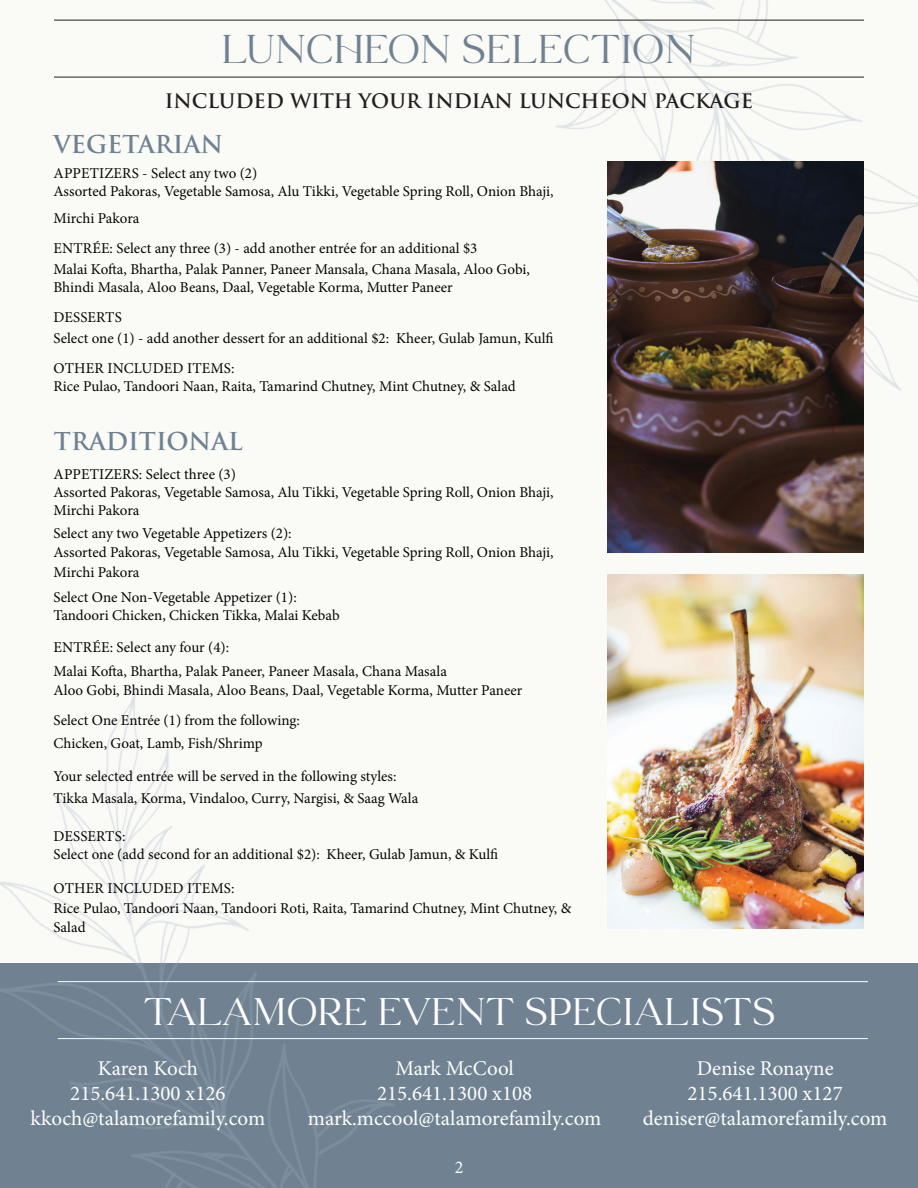
<style>
.page{position:relative;width:918px;height:1188px;background:#fff}
.page>*{position:absolute;margin:0;border:0;box-sizing:border-box;transform-origin:0 0}
.t1{font:36px "LE MORES COLLECTION SERIF Reg";color:#708292}
.t2{font:34.5px "LE MORES COLLECTION SERIF Reg";color:#fefefd}
.t3{font:700 24px "Trajan Pro";color:#708292}
.t4{font:21px/25.2px "Minion Pro";color:#fefefd;text-align:center}
.t5{font:700 19.5px "Trajan Pro";color:#231f20}
.t6{font:18px "Minion Pro";color:#fff}
.t7{font:15px/18px "Minion Pro";color:#040503}
</style>
<div class="page">
<div style="left:0;top:0;width:918px;height:963px;background:#f7f6f2"></div>
<div style="left:0;top:963px;width:918px;height:225px;background:#708292"></div>
<img style="left:0;top:613px;width:681px;height:575px">
<hr style="left:58px;top:1038px;width:810px;height:1px;background:#fefefd">
<hr style="left:58px;top:981px;width:810px;height:1px;background:#fff">
<img style="left:293px;top:0;width:625px;height:553px">
<img style="left:608px;top:161px;width:256px;height:392px">
<hr style="left:54px;top:77px;width:810px;height:1px;background:#231f20">
<hr style="left:54px;top:20px;width:810px;height:1px;background:#231f20">
<img style="left:608px;top:574px;width:256px;height:355px">
<h1 class="t1" style="left:222px;top:25px;width:475px">LUNCHEON SELECTION</h1>
<h3 class="t5" style="left:165px;top:89px;width:590px">INCLUDED WITH YOUR INDIAN LUNCHEON PACKAGE</h3>
<h3 class="t3" style="left:53px;top:129px;width:171px">VEGETARIAN</h3>
<p class="t7" style="left:53px;top:164px;width:502px">APPETIZERS - Select any two (2)<br>Assorted Pakoras, Vegetable Samosa, Alu Tikki, Vegetable Spring Roll, Onion Bhaji,</p>
<p class="t7" style="left:53px;top:203px;width:425px;line-height:30px">Mirchi Pakora<br>ENTRÉE: Select any three (3) - add another entrée for an additional $3</p>
<p class="t7" style="left:53px;top:260px;width:478px">Malai Kofta, Bhartha, Palak Panner, Paneer Mansala, Chana Masala, Aloo Gobi,<br>Bhindi Masala, Aloo Beans, Daal, Vegetable Korma, Mutter Paneer</p>
<p class="t7" style="left:53px;top:307px;width:502px;line-height:21px">DESSERTS<br>Select one (1) - add another dessert for an additional $2: Kheer, Gulab Jamun, Kulfi</p>
<p class="t7" style="left:53px;top:359px;width:464px">OTHER INCLUDED ITEMS:<br>Rice Pulao, Tandoori Naan, Raita, Tamarind Chutney, Mint Chutney, &amp; Salad</p>
<h3 class="t3" style="left:54px;top:426px;width:190px">TRADITIONAL</h3>
<p class="t7" style="left:53px;top:466px;width:502px">APPETIZERS: Select three (3)<br>Assorted Pakoras, Vegetable Samosa, Alu Tikki, Vegetable Spring Roll, Onion Bhaji,<br>Mirchi Pakora</p>
<p class="t7" style="left:53px;top:524px;width:502px;line-height:19.5px">Select any two Vegetable Appetizers (2):<br>Assorted Pakoras, Vegetable Samosa, Alu Tikki, Vegetable Spring Roll, Onion Bhaji,<br>Mirchi Pakora</p>
<p class="t7" style="left:53px;top:589px;width:288px">Select One Non-Vegetable Appetizer (1):<br>Tandoori Chicken, Chicken Tikka, Malai Kebab</p>
<p class="t7" style="left:53px;top:635px;width:395px;line-height:24px">ENTRÉE: Select any four (4):<br>Malai Kofta, Bhartha, Palak Paneer, Paneer Masala, Chana Masala</p>
<p class="t7" style="left:53px;top:676px;width:470px;line-height:30px">Aloo Gobi, Bhindi Masala, Aloo Beans, Daal, Vegetable Korma, Mutter Paneer<br>Select One Entrée (1) from the following:</p>
<p class="t7" style="left:53px;top:734px;width:211px">Chicken, Goat, Lamb, Fish/Shrimp</p>
<p class="t7" style="left:53px;top:765px;width:366px;line-height:22.5px">Your selected entrée will be served in the following styles:<br>Tikka Masala, Korma, Vindaloo, Curry, Nargisi, &amp; Saag Wala</p>
<p class="t7" style="left:53px;top:827px;width:446px">DESSERTS:<br>Select one (add second for an additional $2): Kheer, Gulab Jamun, &amp; Kulfi</p>
<p class="t7" style="left:53px;top:879px;width:519px;line-height:19.5px">OTHER INCLUDED ITEMS:<br>Rice Pulao, Tandoori Naan, Tandoori Roti, Raita, Tamarind Chutney, Mint Chutney, &amp;<br>Salad</p>
<h2 class="t2" style="left:143px;top:987px;width:634px">TALAMORE EVENT SPECIALISTS</h2>
<h3 class="t4" style="left:31px;top:1055px;width:236px">Karen Koch<br>215.641.1300 x126 kkoch@talamorefamily.com</h3>
<h3 class="t4" style="left:308px;top:1055px;width:295px">Mark McCool<br>215.641.1300 x108 mark.mccool@talamorefamily.com</h3>
<h3 class="t4" style="left:643px;top:1055px;width:246px">Denise Ronayne<br>215.641.1300 x127 deniser@talamorefamily.com</h3>
<p class="t6" style="left:455px;top:1155px;width:10px">2</p>
</div>
